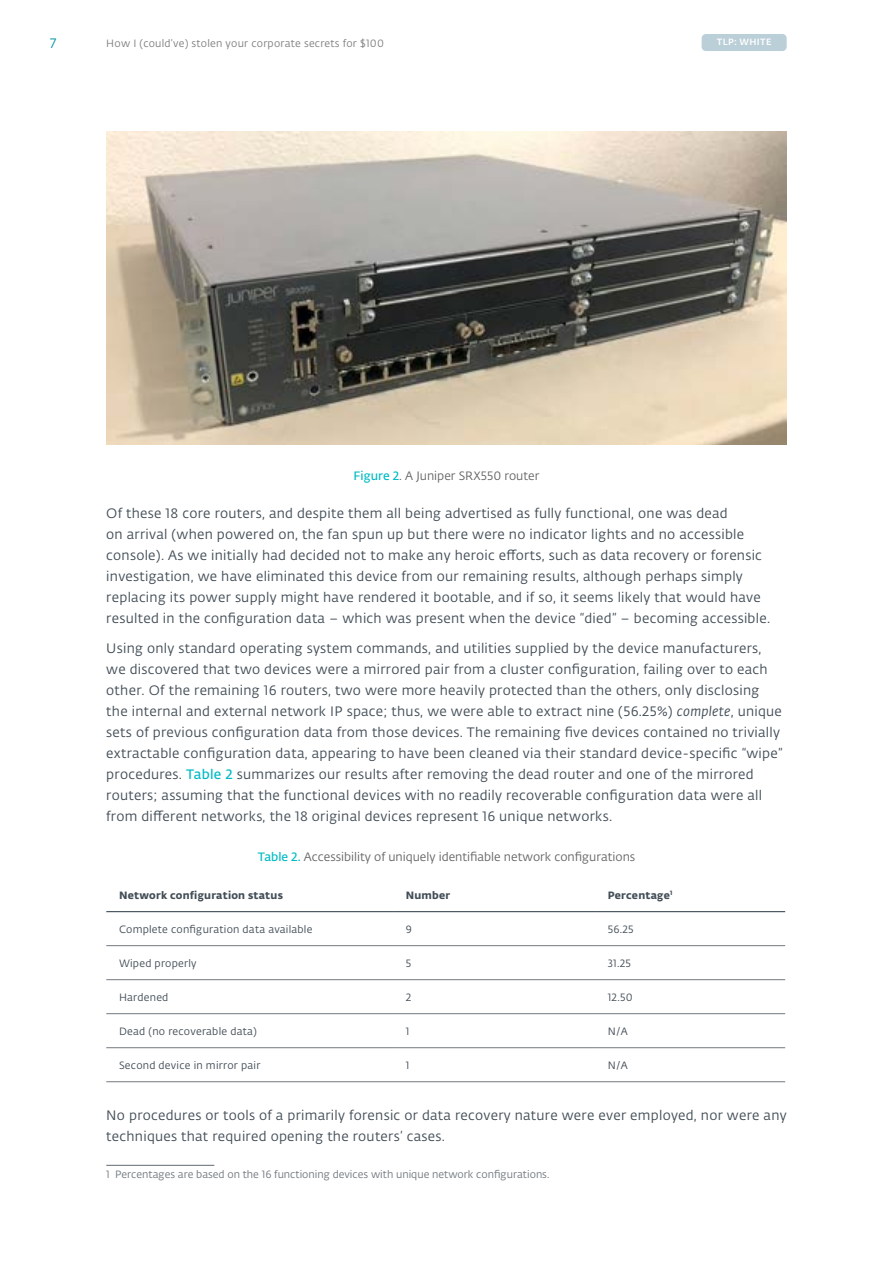
<style>
.page{position:relative;width:893px;height:1263px;background:#fff}
.page>*{position:absolute;margin:0;border:0;box-sizing:border-box;transform-origin:0 0}
.t1{font:13.5px/21px "Fedra Sans Alt Pro Book LF";letter-spacing:.02em;color:#424d56}
.t2{font:13.5px "Fedra Sans Alt Pro Book LF";color:#0096a1}
.t3{font:12px "Fedra Sans Alt Pro Book LF";color:#666}
.t4{font:10.5px "Fedra Sans Alt Pro Book LF";letter-spacing:.02em;color:#424d56}
.t5{font:10.5px "Fedra Sans Alt Pro Book LF";color:#717980}
.t6{font:10.5px "Fedra Sans Alt Pro Book LF";letter-spacing:.02em;color:#808080}
.t7{font:10.5px "Fedra Sans Alt Pro Bold LF";letter-spacing:.02em;color:#424d56}
.t8{font:9px "Fedra Sans Alt Pro Med LF";letter-spacing:.04em;color:#fff}
.s1{font-family:"Fedra Sans Alt Pro Demi LF";color:#00bbc5}
.s2{font-family:"Fedra Sans Alt Pro Book Italic LF"}
</style>
<div class="page">
<img style="left:106px;top:132px;width:681px;height:312px">
<hr style="left:106px;top:911px;width:287px;height:1px;background:#424d56">
<hr style="left:393px;top:911px;width:202px;height:1px;background:#424d56">
<hr style="left:595px;top:911px;width:190px;height:1px;background:#424d56">
<hr style="left:106px;top:945px;width:287px;height:1px;background:#717980">
<hr style="left:393px;top:945px;width:202px;height:1px;background:#717980">
<hr style="left:595px;top:945px;width:190px;height:1px;background:#717980">
<hr style="left:106px;top:979px;width:287px;height:1px;background:#717980">
<hr style="left:393px;top:979px;width:202px;height:1px;background:#717980">
<hr style="left:595px;top:979px;width:190px;height:1px;background:#717980">
<hr style="left:106px;top:1013px;width:287px;height:1px;background:#717980">
<hr style="left:393px;top:1013px;width:202px;height:1px;background:#717980">
<hr style="left:595px;top:1013px;width:190px;height:1px;background:#717980">
<hr style="left:106px;top:1047px;width:287px;height:1px;background:#717980">
<hr style="left:393px;top:1047px;width:202px;height:1px;background:#717980">
<hr style="left:595px;top:1047px;width:190px;height:1px;background:#717980">
<hr style="left:106px;top:1081px;width:287px;height:1px;background:#717980">
<hr style="left:393px;top:1081px;width:202px;height:1px;background:#717980">
<hr style="left:595px;top:1081px;width:190px;height:1px;background:#717980">
<hr style="left:106px;top:1165px;width:108px;height:1px;background:#717980">
<div style="left:702px;top:34px;width:85px;height:17px;background:#bbcfd8;border-radius:4px"></div>
<p class="t2" style="left:50px;top:34px;width:8px">7</p>
<p class="t6" style="left:106px;top:36px;width:279px">How I (could’ve) stolen your corporate secrets for $100</p>
<p class="t8" style="left:717px;top:35px;width:56px">TLP: WHITE</p>
<p class="t3" style="left:354px;top:468px;width:187px"><span class="s1">Figure 2</span>. A Juniper SRX550 router</p>
<p class="t1" style="left:106px;top:502px;width:663px">Of these 18 core routers, and despite them all being advertised as fully functional, one was dead<br>on arrival (when powered on, the fan spun up but there were no indicator lights and no accessible console). As we initially had decided not to make any heroic efforts, such as data recovery or forensic investigation, we have eliminated this device from our remaining results, although perhaps simply replacing its power supply might have rendered it bootable, and if so, it seems likely that would have resulted in the configuration data – which was present when the device “died” – becoming accessible.</p>
<p class="t1" style="left:106px;top:637px;width:678px">Using only standard operating system commands, and utilities supplied by the device manufacturers, we discovered that two devices were a mirrored pair from a cluster configuration, failing over to each other. Of the remaining 16 routers, two were more heavily protected than the others, only disclosing the internal and external network IP space; thus, we were able to extract nine (56.25%) <span class="s2">complete</span>, unique sets of previous configuration data from those devices. The remaining five devices contained no trivially extractable configuration data, appearing to have been cleaned via their standard device-specific “wipe” procedures. <span class="s1">Table 2</span> summarizes our results after removing the dead router and one of the mirrored routers; assuming that the functional devices with no readily recoverable configuration data were all from different networks, the 18 original devices represent 16 unique networks.</p>
<p class="t3" style="left:258px;top:848px;width:379px"><span class="s1">Table 2.</span> Accessibility of uniquely identifiable network configurations</p>
<p class="t7" style="left:119px;top:886px;width:165px">Network configuration status</p>
<p class="t7" style="left:406px;top:886px;width:46px">Number</p>
<p class="t7" style="left:608px;top:886px;width:66px">Percentage<sup>1</sup></p>
<p class="t4" style="left:119px;top:922px;width:195px">Complete configuration data available</p>
<p class="t4" style="left:406px;top:922px;width:8px">9</p>
<p class="t4" style="left:608px;top:922px;width:27px">56.25</p>
<p class="t4" style="left:119px;top:956px;width:79px">Wiped properly</p>
<p class="t4" style="left:406px;top:956px;width:7px">5</p>
<p class="t4" style="left:608px;top:956px;width:25px">31.25</p>
<p class="t4" style="left:119px;top:990px;width:51px">Hardened</p>
<p class="t4" style="left:406px;top:990px;width:7px">2</p>
<p class="t4" style="left:608px;top:990px;width:26px">12.50</p>
<p class="t4" style="left:119px;top:1024px;width:139px">Dead (no recoverable data)</p>
<p class="t4" style="left:406px;top:1024px;width:5px">1</p>
<p class="t4" style="left:608px;top:1024px;width:22px">N/A</p>
<p class="t4" style="left:119px;top:1058px;width:143px">Second device in mirror pair</p>
<p class="t4" style="left:406px;top:1058px;width:5px">1</p>
<p class="t4" style="left:608px;top:1058px;width:22px">N/A</p>
<p class="t1" style="left:106px;top:1104px;width:682px">No procedures or tools of a primarily forensic or data recovery nature were ever employed, nor were any techniques that required opening the routers’ cases.</p>
<p class="t5" style="left:106px;top:1167px;width:443px">1 Percentages are based on the 16 functioning devices with unique network configurations.</p>
</div>
